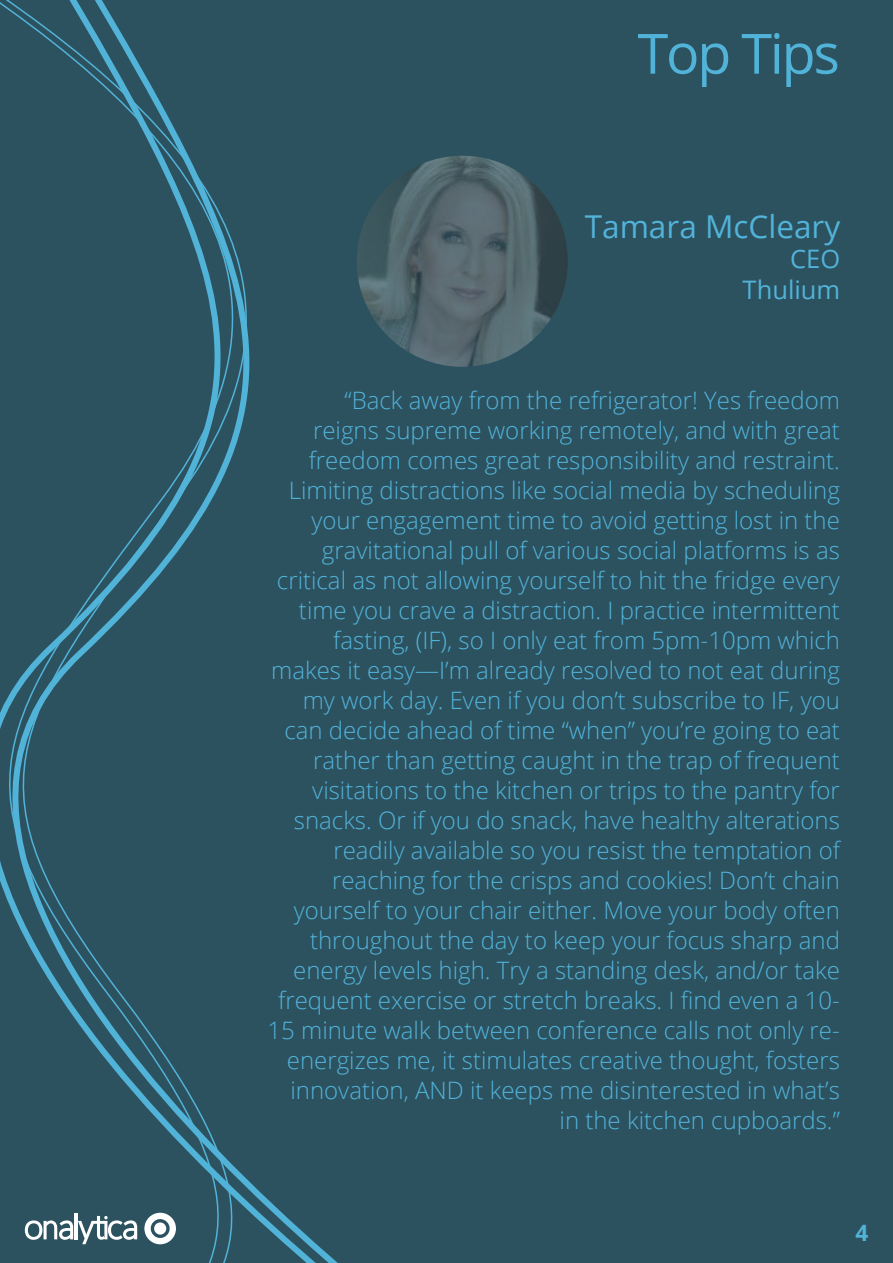
<style>
.page{position:relative;width:893px;height:1263px;background:#fff}
.page>*{position:absolute;margin:0;border:0;box-sizing:border-box;transform-origin:0 0}
.t1{font:55.5px "Open Sans";letter-spacing:-.04em;color:#52b3d9}
.t2{font:31.5px "Open Sans";color:#52b3d9}
.t3{font:25.5px/30.6px "Open Sans";color:#52b3d9;text-align:right}
.t4{font:300 24px/30px "Open Sans";color:#52b3d9;text-align:right}
.t5{font:700 22.5px "Open Sans";color:#52b3d9}
</style>
<div class="page">
<div style="left:514px;top:0;width:379px;height:1263px;background:#2c5260"></div>
<div style="left:344px;top:0;width:170px;height:1263px;background:#2c5260"></div>
<div style="left:0;top:0;width:344px;height:1263px;background:#2c5260"></div>
<img style="left:357px;top:156px;width:211px;height:211px;border-radius:106px">
<h1 class="t1" style="left:637px;top:16px;width:204px">Top Tips</h1>
<h2 class="t2" style="left:585px;top:205px;width:257px">Tamara McCleary</h2>
<p class="t3" style="left:743px;top:243px;width:99px">CEO<br>Thulium</p>
<p class="t4" style="left:268px;top:385px;width:574px">“Back away from the refrigerator! Yes freedom<br>reigns supreme working remotely, and with great freedom comes great responsibility and restraint.<br>Limiting distractions like social media by scheduling your engagement time to avoid getting lost in the gravitational pull of various social platforms is as critical as not allowing yourself to hit the fridge every time you crave a distraction. I practice intermittent fasting, (IF), so I only eat from 5pm-10pm which makes it easy—I’m already resolved to not eat during my work day. Even if you don’t subscribe to IF, you can decide ahead of time “when” you’re going to eat rather than getting caught in the trap of frequent visitations to the kitchen or trips to the pantry for snacks. Or if you do snack, have healthy alterations readily available so you resist the temptation of reaching for the crisps and cookies! Don’t chain yourself to your chair either. Move your body often throughout the day to keep your focus sharp and energy levels high. Try a standing desk, and/or take frequent exercise or stretch breaks. I find even a 10- 15 minute walk between conference calls not only re&shy;energizes me, it stimulates creative thought, fosters innovation, AND it keeps me disinterested in what’s in the kitchen cupboards.”</p>
<p class="t5" style="left:856px;top:1217px;width:14px">4</p>
</div>
